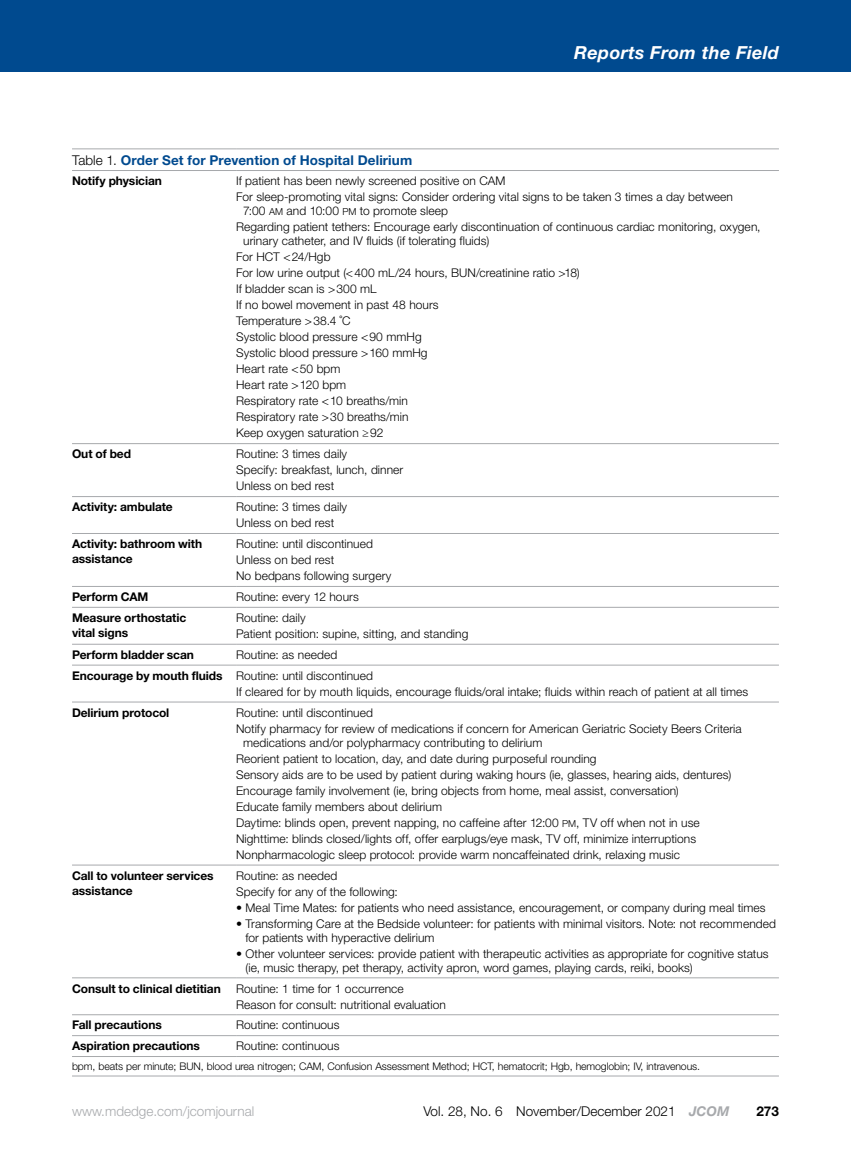
<style>
.page{position:relative;width:851px;height:1161px;background:#fff}
.page>*{position:absolute;margin:0;border:0;box-sizing:border-box;transform-origin:0 0}
.t1{font:italic 700 18px "Helvetica Neue LT Std";letter-spacing:.02em;color:#fff}
.t2{font:700 13.5px "Helvetica Neue LT Std";letter-spacing:.01em;color:#004a8f}
.t3{font:300 13.5px "Helvetica Neue LT Std";color:#000}
.t4{font:300 13.5px "Helvetica Neue LT Std";color:#a7a9ac}
.t5{font:700 13.5px "Helvetica Neue LT Std";color:#000}
.t6{font:300 12px/16px "Helvetica Neue LT Std";letter-spacing:.005em;color:#000}
.t7{font:700 12px/15px "Helvetica Neue LT Std";letter-spacing:-.005em;color:#000}
.t8{font:300 10.5px "Helvetica Neue LT Std";letter-spacing:-.01em;color:#000}
.s1{font-weight:300;color:#000}
.s2{font-family:"Helvetica Neue LT Std Lt SC800";font-weight:400;font-size:9.6px}
.s3{font-weight:700}
.s4{font-weight:700;font-style:italic;color:#a7a9ac}
</style>
<div class="page">
<div style="left:0;top:0;width:850px;height:72px;background:#004a8f"></div>
<hr style="left:72px;top:148px;width:164px;height:1px;background:#a7a9ac">
<hr style="left:236px;top:148px;width:542px;height:1px;background:#a7a9ac">
<hr style="left:72px;top:443px;width:164px;height:1px;background:#a7a9ac">
<hr style="left:236px;top:443px;width:542px;height:1px;background:#a7a9ac">
<hr style="left:72px;top:665px;width:164px;height:1px;background:#a7a9ac">
<hr style="left:236px;top:665px;width:542px;height:1px;background:#a7a9ac">
<hr style="left:72px;top:170px;width:164px;height:1px;background:#a7a9ac">
<hr style="left:236px;top:170px;width:542px;height:1px;background:#a7a9ac">
<hr style="left:72px;top:496px;width:164px;height:1px;background:#a7a9ac">
<hr style="left:72px;top:1056px;width:164px;height:1px;background:#a7a9ac">
<hr style="left:236px;top:1056px;width:542px;height:1px;background:#a7a9ac">
<hr style="left:72px;top:1076px;width:164px;height:1px;background:#a7a9ac">
<hr style="left:236px;top:1076px;width:542px;height:1px;background:#a7a9ac">
<hr style="left:236px;top:496px;width:542px;height:1px;background:#a7a9ac">
<hr style="left:72px;top:533px;width:164px;height:1px;background:#a7a9ac">
<hr style="left:236px;top:533px;width:542px;height:1px;background:#a7a9ac">
<hr style="left:72px;top:586px;width:164px;height:1px;background:#a7a9ac">
<hr style="left:236px;top:586px;width:542px;height:1px;background:#a7a9ac">
<hr style="left:72px;top:607px;width:164px;height:1px;background:#a7a9ac">
<hr style="left:236px;top:607px;width:542px;height:1px;background:#a7a9ac">
<hr style="left:72px;top:644px;width:164px;height:1px;background:#a7a9ac">
<hr style="left:236px;top:644px;width:542px;height:1px;background:#a7a9ac">
<hr style="left:72px;top:702px;width:164px;height:1px;background:#a7a9ac">
<hr style="left:236px;top:702px;width:542px;height:1px;background:#a7a9ac">
<hr style="left:72px;top:865px;width:164px;height:1px;background:#a7a9ac">
<hr style="left:236px;top:865px;width:542px;height:1px;background:#a7a9ac">
<hr style="left:72px;top:977px;width:164px;height:1px;background:#a7a9ac">
<hr style="left:236px;top:977px;width:542px;height:1px;background:#a7a9ac">
<hr style="left:72px;top:1014px;width:164px;height:1px;background:#a7a9ac">
<hr style="left:236px;top:1014px;width:542px;height:1px;background:#a7a9ac">
<hr style="left:72px;top:1035px;width:164px;height:1px;background:#a7a9ac">
<hr style="left:236px;top:1035px;width:542px;height:1px;background:#a7a9ac">
<h1 class="t1" style="left:574px;top:41px;width:206px">Reports From the Field</h1>
<p class="t2" style="left:72px;top:151px;width:342px"><span class="s1">Table 1.</span> Order Set for Prevention of Hospital Delirium</p>
<p class="t7" style="left:72px;top:173px;width:91px">Notify physician</p>
<p class="t6" style="left:236px;top:173px;width:498px">If patient has been newly screened positive on CAM<br>For sleep-promoting vital signs: Consider ordering vital signs to be taken 3 times a day between</p>
<p class="t6" style="left:236px;top:203px;width:526px;text-indent:7px">7:00 <span class="s2">AM</span> and 10:00 <span class="s2">PM</span> to promote sleep<br>Regarding patient tethers: Encourage early discontinuation of continuous cardiac monitoring, oxygen,</p>
<p class="t6" style="left:236px;top:233px;width:345px;text-indent:7px">urinary catheter, and IV fluids (if tolerating fluids)<br>For HCT &lt;24/Hgb<br>For low urine output (&lt;400 mL/24 hours, BUN/creatinine ratio &gt;18)<br>If bladder scan is &gt;300 mL<br>If no bowel movement in past 48 hours<br>Temperature &gt;38.4 ˚C<br>Systolic blood pressure &lt;90 mmHg<br>Systolic blood pressure &gt;160 mmHg<br>Heart rate &lt;50 bpm<br>Heart rate &gt;120 bpm<br>Respiratory rate &lt;10 breaths/min<br>Respiratory rate &gt;30 breaths/min<br>Keep oxygen saturation ≥92</p>
<p class="t7" style="left:72px;top:446px;width:61px">Out of bed</p>
<p class="t6" style="left:236px;top:446px;width:169px">Routine: 3 times daily<br>Specify: breakfast, lunch, dinner<br>Unless on bed rest</p>
<p class="t7" style="left:72px;top:499px;width:102px">Activity: ambulate</p>
<p class="t6" style="left:236px;top:499px;width:113px">Routine: 3 times daily<br>Unless on bed rest</p>
<p class="t7" style="left:72px;top:536px;width:132px">Activity: bathroom with assistance</p>
<p class="t6" style="left:236px;top:536px;width:157px">Routine: until discontinued<br>Unless on bed rest<br>No bedpans following surgery</p>
<p class="t7" style="left:72px;top:589px;width:78px">Perform CAM</p>
<p class="t6" style="left:236px;top:589px;width:124px">Routine: every 12 hours</p>
<p class="t7" style="left:72px;top:610px;width:116px">Measure orthostatic vital signs</p>
<p class="t6" style="left:236px;top:609px;width:234px">Routine: daily<br>Patient position: supine, sitting, and standing</p>
<p class="t7" style="left:72px;top:647px;width:123px">Perform bladder scan</p>
<p class="t6" style="left:72px;top:644px;width:302px;line-height:20.9px;text-indent:164px">Routine: as needed<br><span class="s3">Encourage by mouth fluids</span> Routine: until discontinued</p>
<p class="t6" style="left:236px;top:683px;width:513px">If cleared for by mouth liquids, encourage fluids/oral intake; fluids within reach of patient at all times</p>
<p class="t7" style="left:72px;top:705px;width:99px">Delirium protocol</p>
<p class="t6" style="left:236px;top:704px;width:507px">Routine: until discontinued<br>Notify pharmacy for review of medications if concern for American Geriatric Society Beers Criteria</p>
<p class="t6" style="left:236px;top:734px;width:496px;text-indent:7px">medications and/or polypharmacy contributing to delirium<br>Reorient patient to location, day, and date during purposeful rounding<br>Sensory aids are to be used by patient during waking hours (ie, glasses, hearing aids, dentures)<br>Encourage family involvement (ie, bring objects from home, meal assist, conversation)<br>Educate family members about delirium<br>Daytime: blinds open, prevent napping, no caffeine after 12:00 <span class="s2">PM</span>, TV off when not in use Nighttime: blinds closed/lights off, offer earplugs/eye mask, TV off, minimize interruptions Nonpharmacologic sleep protocol: provide warm noncaffeinated drink, relaxing music</p>
<p class="t7" style="left:72px;top:868px;width:143px">Call to volunteer services assistance</p>
<p class="t6" style="left:236px;top:867px;width:163px">Routine: as needed<br>Specify for any of the following:</p>
<p class="t6" style="left:236px;top:899px;width:531px">• Meal Time Mates: for patients who need assistance, encouragement, or company during meal times</p>
<p class="t6" style="left:245px;top:916px;width:532px;line-height:13.8px;text-indent:-9px">• Transforming Care at the Bedside volunteer: for patients with minimal visitors. Note: not recommended for patients with hyperactive delirium</p>
<p class="t6" style="left:245px;top:946px;width:524px;line-height:13.8px;text-indent:-9px">• Other volunteer services: provide patient with therapeutic activities as appropriate for cognitive status (ie, music therapy, pet therapy, activity apron, word games, playing cards, reiki, books)</p>
<p class="t7" style="left:72px;top:981px;width:150px">Consult to clinical dietitian</p>
<p class="t6" style="left:236px;top:980px;width:211px">Routine: 1 time for 1 occurrence<br>Reason for consult: nutritional evaluation</p>
<p class="t7" style="left:72px;top:1017px;width:91px">Fall precautions</p>
<p class="t6" style="left:236px;top:1017px;width:105px">Routine: continuous</p>
<p class="t7" style="left:72px;top:1038px;width:129px">Aspiration precautions</p>
<p class="t6" style="left:236px;top:1038px;width:105px">Routine: continuous</p>
<p class="t8" style="left:72px;top:1060px;width:629px">bpm, beats per minute; BUN, blood urea nitrogen; CAM, Confusion Assessment Method; HCT, hematocrit; Hgb, hemoglobin; IV, intravenous.</p>
<p class="t4" style="left:72px;top:1103px;width:184px">www.mdedge.com/jcomjournal</p>
<p class="t3" style="left:423px;top:1103px;width:307px">Vol. 28, No. 6 November/December 2021 <span class="s4">JCOM</span></p>
<p class="t5" style="left:756px;top:1103px;width:24px">273</p>
</div>
